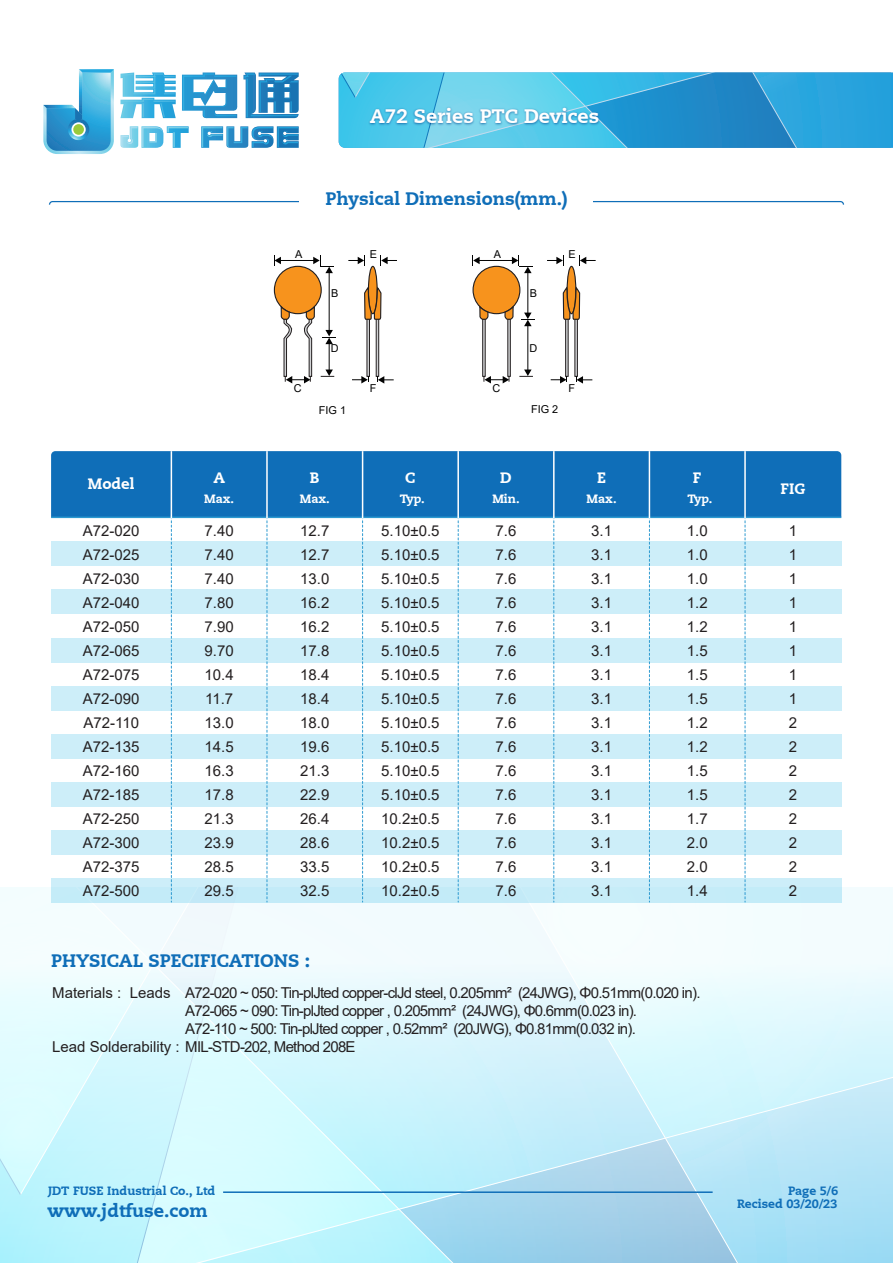
<style>
.page{position:relative;width:893px;height:1263px;background:#fff}
.page>*{position:absolute;margin:0;border:0;box-sizing:border-box;transform-origin:0 0}
.t1{font:800 19.5px "Caecilia LT";color:#fff}
.t2{font:800 18px "Caecilia LT";color:#0f6eb8}
.t3{font:15px/24px "Arial";letter-spacing:-.05em;color:#231f20;text-align:justify}
.t4{font:15px "Arial";color:#231f20}
.t5{font:800 15px "Caecilia LT";color:#fff}
.t6{font:800 12px "Caecilia LT";color:#0f6eb8}
.t7{font:800 12px "Caecilia LT";color:#fff}
.t8{font:10.95px "Arial";color:#030303}
</style>
<div class="page">
<svg style="left:0;top:887px;width:19px;height:259px"></svg>
<svg style="left:715px;top:887px;width:176px;height:376px"></svg>
<svg style="left:19px;top:887px;width:56px;height:309px"></svg>
<svg style="left:75px;top:902px;width:640px;height:361px"></svg>
<svg style="left:0;top:1146px;width:22px;height:50px"></svg>
<div style="left:51px;top:878px;width:791px;height:24px;background:#c6ecf8"></div>
<svg style="left:120px;top:126px;width:179px;height:22px"></svg>
<svg style="left:120px;top:72px;width:179px;height:46px"></svg>
<svg style="left:43px;top:69px;width:71px;height:85px"></svg>
<svg style="left:71px;top:122px;width:15px;height:15px"></svg>
<div style="left:73px;top:124px;width:11px;height:11px;background:#9aca3b;border-radius:50%"></div>
<svg style="left:339px;top:72px;width:554px;height:76px;background:#39acdc"></svg>
<img style="left:367px;top:104px;width:236px;height:28px">
<svg style="left:49px;top:201px;width:795px;height:4px"></svg>
<div style="left:300px;top:194px;width:293px;height:17px;background:#fff"></div>
<div style="left:51px;top:542px;width:790px;height:24px;background:#cdeef9"></div>
<div style="left:51px;top:590px;width:790px;height:24px;background:#cdeef9"></div>
<div style="left:51px;top:638px;width:790px;height:24px;background:#cdeef9"></div>
<div style="left:51px;top:686px;width:790px;height:24px;background:#cdeef9"></div>
<div style="left:51px;top:734px;width:790px;height:24px;background:#cdeef9"></div>
<div style="left:51px;top:782px;width:790px;height:24px;background:#cdeef9"></div>
<div style="left:51px;top:830px;width:790px;height:24px;background:#cdeef9"></div>
<div style="left:51px;top:451px;width:790px;height:66px;background:#0f6eb8"></div>
<svg style="left:131px;top:518px;width:108px;height:745px"></svg>
<svg style="left:267px;top:520px;width:1px;height:382px"></svg>
<svg style="left:362px;top:519px;width:1px;height:383px"></svg>
<svg style="left:458px;top:519px;width:1px;height:383px"></svg>
<svg style="left:745px;top:519px;width:1px;height:383px"></svg>
<svg style="left:553px;top:519px;width:1px;height:383px"></svg>
<hr style="left:51px;top:517px;width:790px;height:1px;background:#2c99d0">
<hr style="left:171px;top:451px;width:1px;height:68px;background:#fff">
<hr style="left:266px;top:451px;width:2px;height:68px;background:#fff">
<hr style="left:362px;top:451px;width:1px;height:68px;background:#fff">
<hr style="left:457px;top:451px;width:2px;height:68px;background:#fff">
<hr style="left:553px;top:451px;width:2px;height:68px;background:#fff">
<hr style="left:744px;top:451px;width:2px;height:68px;background:#fff">
<svg style="left:649px;top:519px;width:1px;height:383px"></svg>
<hr style="left:649px;top:451px;width:1px;height:68px;background:#fff">
<svg style="left:574px;top:320px;width:4px;height:57px"></svg>
<div style="left:565px;top:318px;width:3px;height:59px;background:#d1d2d4;border:1px solid #231f20"></div>
<svg style="left:507px;top:320px;width:4px;height:57px"></svg>
<svg style="left:482px;top:320px;width:4px;height:57px"></svg>
<svg style="left:551px;top:376px;width:16px;height:7px"></svg>
<svg style="left:547px;top:255px;width:17px;height:11px"></svg>
<svg style="left:579px;top:255px;width:17px;height:11px"></svg>
<svg style="left:576px;top:376px;width:16px;height:8px"></svg>
<hr style="left:479px;top:260px;width:34px;height:1px;background:#030303">
<svg style="left:472px;top:255px;width:8px;height:11px"></svg>
<hr style="left:527px;top:272px;width:1px;height:42px;background:#030303">
<svg style="left:512px;top:255px;width:21px;height:18px"></svg>
<hr style="left:527px;top:325px;width:1px;height:46px;background:#030303">
<svg style="left:521px;top:313px;width:13px;height:13px"></svg>
<svg style="left:519px;top:369px;width:14px;height:8px"></svg>
<svg style="left:484px;top:376px;width:26px;height:7px"></svg>
<div style="left:473px;top:266px;width:47px;height:48px;background:#f7931d;border-radius:50%"></div>
<div style="left:472px;top:266px;width:48px;height:48px;border:1px solid #231f20;border-radius:50%"></div>
<div style="left:567px;top:266px;width:9px;height:48px;background:#f7931d;border-radius:50%"></div>
<div style="left:567px;top:266px;width:9px;height:48px;border:1px solid #231f20;border-radius:50%"></div>
<svg style="left:562px;top:286px;width:19px;height:34px"></svg>
<svg style="left:478px;top:305px;width:11px;height:15px"></svg>
<svg style="left:504px;top:305px;width:11px;height:15px"></svg>
<div style="left:376px;top:318px;width:3px;height:59px;background:#d1d2d4;border:1px solid #231f20"></div>
<div style="left:367px;top:318px;width:3px;height:59px;background:#d1d2d4;border:1px solid #231f20"></div>
<svg style="left:352px;top:376px;width:17px;height:7px"></svg>
<svg style="left:348px;top:255px;width:17px;height:11px"></svg>
<svg style="left:380px;top:255px;width:17px;height:11px"></svg>
<svg style="left:377px;top:376px;width:17px;height:8px"></svg>
<hr style="left:280px;top:260px;width:34px;height:1px;background:#030303">
<svg style="left:274px;top:255px;width:7px;height:11px"></svg>
<hr style="left:329px;top:272px;width:1px;height:59px;background:#030303">
<svg style="left:313px;top:255px;width:21px;height:18px"></svg>
<div style="left:274px;top:266px;width:47px;height:48px;background:#f7931d;border-radius:50%"></div>
<div style="left:274px;top:266px;width:48px;height:48px;border:1px solid #231f20;border-radius:50%"></div>
<svg style="left:368px;top:266px;width:9px;height:48px"></svg>
<div style="left:368px;top:266px;width:10px;height:48px;border:1px solid #231f20;border-radius:50%"></div>
<svg style="left:364px;top:286px;width:18px;height:34px"></svg>
<svg style="left:280px;top:305px;width:56px;height:78px"></svg>
<hr style="left:223px;top:1191px;width:490px;height:2px;background:#0f6eb8">
<h1 class="t1" style="left:370px;top:104px;width:231px">A72 Series PTC Devices</h1>
<p class="t8" style="left:295px;top:247px;width:9px">A</p>
<p class="t2" style="left:326px;top:187px;width:243px">Physical Dimensions(mm.)</p>
<p class="t8" style="left:331px;top:285px;width:9px">B</p>
<p class="t8" style="left:370px;top:247px;width:9px">E</p>
<p class="t8" style="left:494px;top:247px;width:9px">A</p>
<p class="t8" style="left:530px;top:285px;width:9px">B</p>
<p class="t8" style="left:568px;top:247px;width:9px">E</p>
<p class="t8" style="left:294px;top:380px;width:9px">C</p>
<p class="t8" style="left:331px;top:341px;width:9px">D</p>
<p class="t8" style="left:529px;top:341px;width:9px">D</p>
<p class="t8" style="left:370px;top:380px;width:8px">F</p>
<p class="t8" style="left:492px;top:380px;width:9px">C</p>
<p class="t8" style="left:319px;top:403px;width:29px">FIG 1</p>
<p class="t8" style="left:531px;top:401px;width:29px">FIG 2</p>
<p class="t8" style="left:568px;top:380px;width:8px">F</p>
<p class="t5" style="left:310px;top:468px;width:11px">B</p>
<p class="t5" style="left:405px;top:468px;width:12px">C</p>
<p class="t5" style="left:213px;top:468px;width:13px">A</p>
<p class="t5" style="left:500px;top:468px;width:13px">D</p>
<p class="t7" style="left:492px;top:491px;width:29px">Min.</p>
<p class="t5" style="left:597px;top:468px;width:10px">E</p>
<p class="t7" style="left:587px;top:491px;width:32px">Max.</p>
<p class="t5" style="left:693px;top:468px;width:10px">F</p>
<p class="t5" style="left:88px;top:474px;width:48px">Model</p>
<p class="t5" style="left:780px;top:479px;width:26px">FIG</p>
<p class="t7" style="left:204px;top:491px;width:31px">Max.</p>
<p class="t7" style="left:300px;top:491px;width:31px">Max.</p>
<p class="t7" style="left:400px;top:491px;width:26px">Typ.</p>
<p class="t7" style="left:687px;top:491px;width:26px">Typ.</p>
<p class="t3" style="left:83px;top:518px;width:58px">A72-020<br>A72-025<br>A72-030<br>A72-040<br>A72-050<br>A72-065<br>A72-075<br>A72-090<br>A72-110<br>A72-135<br>A72-160<br>A72-185<br>A72-250<br>A72-300<br>A72-375<br>A72-500</p>
<p class="t3" style="left:205px;top:518px;width:31px">7.40<br>7.40<br>7.40<br>7.80<br>7.90<br>9.70<br>10.4<br>11.7<br>13.0<br>14.5<br>16.3<br>17.8<br>21.3<br>23.9<br>28.5<br>29.5</p>
<p class="t3" style="left:300px;top:518px;width:31px">12.7<br>12.7<br>13.0<br>16.2<br>16.2<br>17.8<br>18.4<br>18.4<br>18.0<br>19.6<br>21.3<br>22.9<br>26.4<br>28.6<br>33.5<br>32.5</p>
<p class="t3" style="left:496px;top:518px;width:22px">7.6<br>7.6<br>7.6<br>7.6<br>7.6<br>7.6<br>7.6<br>7.6<br>7.6<br>7.6<br>7.6<br>7.6<br>7.6<br>7.6<br>7.6<br>7.6</p>
<p class="t3" style="left:381px;top:518px;width:60px">5.10±0.5<br>5.10±0.5<br>5.10±0.5<br>5.10±0.5<br>5.10±0.5<br>5.10±0.5<br>5.10±0.5<br>5.10±0.5<br>5.10±0.5<br>5.10±0.5<br>5.10±0.5<br>5.10±0.5<br>10.2±0.5<br>10.2±0.5<br>10.2±0.5<br>10.2±0.5</p>
<p class="t3" style="left:591px;top:518px;width:22px">3.1<br>3.1<br>3.1<br>3.1<br>3.1<br>3.1<br>3.1<br>3.1<br>3.1<br>3.1<br>3.1<br>3.1<br>3.1<br>3.1<br>3.1<br>3.1</p>
<p class="t3" style="left:687px;top:518px;width:22px">1.0<br>1.0<br>1.0<br>1.2<br>1.2<br>1.5<br>1.5<br>1.5<br>1.2<br>1.2<br>1.5<br>1.5<br>1.7<br>2.0<br>2.0<br>1.4</p>
<p class="t3" style="left:789px;top:518px;width:10px">1<br>1<br>1<br>1<br>1<br>1<br>1<br>1<br>2<br>2<br>2<br>2<br>2<br>2<br>2<br>2</p>
<p class="t2" style="left:51px;top:949px;width:260px">PHYSICAL SPECIFICATIONS :</p>
<p class="t4" style="left:52px;top:982px;width:120px">Materials : Leads</p>
<p class="t3" style="left:185px;top:983px;width:517px;line-height:18px;text-align:left">A72-020 ~ 050: Tin-plJted copper-clJd steel, 0.205mm² (24JWG), Φ0.51mm(0.020 in).<br>A72-065 ~ 090: Tin-plJted copper , 0.205mm² (24JWG), Φ0.6mm(0.023 in).<br>A72-110 ~ 500: Tin-plJted copper , 0.52mm² (20JWG), Φ0.81mm(0.032 in).</p>
<p class="t4" style="left:52px;top:1036px;width:305px">Lead Solderability : MIL-STD-202, Method 208E</p>
<p class="t6" style="left:48px;top:1183px;width:169px">JDT FUSE Industrial Co., Ltd</p>
<p class="t2" style="left:48px;top:1199px;width:162px">www.jdtfuse.com</p>
<p class="t6" style="left:788px;top:1183px;width:52px">Page 5/6</p>
<p class="t6" style="left:737px;top:1197px;width:102px">Recised 03/20/23</p>
</div>
